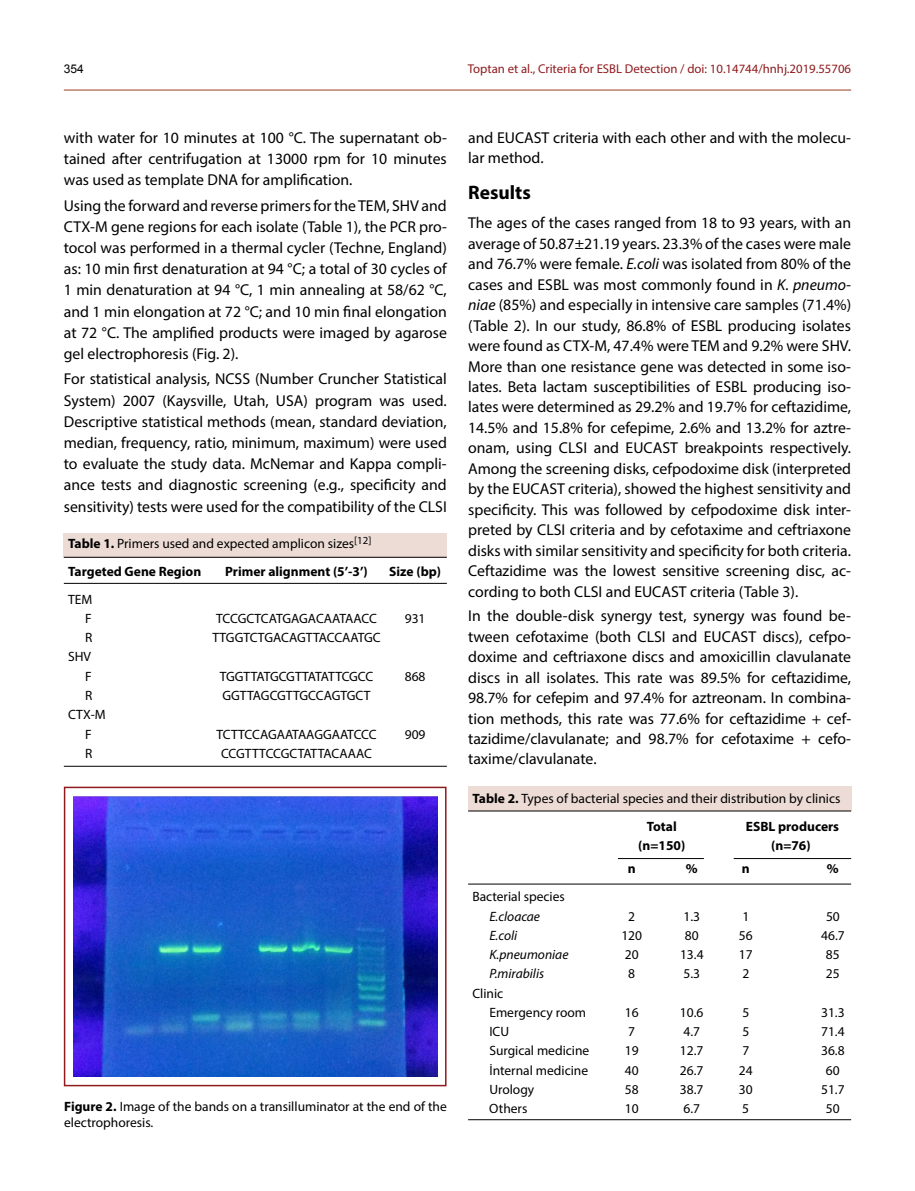
<style>
.page{position:relative;width:915px;height:1191px;background:#fff}
.page>*{position:absolute;margin:0;border:0;box-sizing:border-box;transform-origin:0 0}
.t1{font:700 19.5px "Myriad Pro";color:#000}
.t2{font:15.75px/20.4px "Myriad Pro";color:#000;text-align:justify}
.t3{font:13.5px/19.2px "Myriad Pro";color:#000}
.t4{font:700 13.5px "Myriad Pro";color:#000}
.t5{font:italic 13.5px "Myriad Pro";color:#000}
.t6{font:13.5px "Myriad Pro";letter-spacing:-.02em;color:#000}
.t7{font:12.75px "Myriad Pro";color:#8f1b1e}
.t8{font:12px "Arial";color:#000}
.s1{font-weight:700}
.s2{font-style:italic}
</style>
<div class="page">
<hr style="left:64px;top:89px;width:786px;height:2px;background:#bd7f6c">
<div style="left:64px;top:533px;width:382px;height:24px;background:#ecdcd5"></div>
<hr style="left:64px;top:557px;width:382px;height:1px;background:#000">
<hr style="left:64px;top:583px;width:382px;height:1px;background:#000">
<hr style="left:64px;top:766px;width:382px;height:1px;background:#000">
<div style="left:468px;top:786px;width:382px;height:25px;background:#ecdcd5"></div>
<hr style="left:468px;top:810px;width:382px;height:1px;background:#000">
<hr style="left:468px;top:883px;width:382px;height:1px;background:#000">
<hr style="left:468px;top:1119px;width:382px;height:1px;background:#000">
<hr style="left:617px;top:858px;width:86px;height:1px;background:#000">
<hr style="left:733px;top:858px;width:117px;height:1px;background:#000">
<div style="left:64px;top:786px;width:382px;height:300px;border:2px solid #8f1b1e"></div>
<img style="left:74px;top:796px;width:363px;height:280px">
<p class="t8" style="left:64px;top:60px;width:22px">354</p>
<p class="t7" style="left:467px;top:61px;width:384px">Toptan et al., Criteria for ESBL Detection / doi: 10.14744/hnhj.2019.55706</p>
<p class="t2" style="left:64px;top:126px;width:384px;line-height:21.1px">with water for 10 minutes at 100 °C. The supernatant ob&shy;tained after centrifugation at 13000 rpm for 10 minutes was used as template DNA for amplification.</p>
<p class="t2" style="left:64px;top:194px;width:384px;line-height:21.1px">Using the forward and reverse primers for the TEM, SHV and CTX-M gene regions for each isolate (Table 1), the PCR pro&shy;tocol was performed in a thermal cycler (Techne, England) as: 10 min first denaturation at 94 °C; a total of 30 cycles of 1 min denaturation at 94 °C, 1 min annealing at 58/62 °C, and 1 min elongation at 72 °C; and 10 min final elongation at 72 °C. The amplified products were imaged by agarose gel electrophoresis (Fig. 2).</p>
<p class="t2" style="left:64px;top:368px;width:384px;line-height:21.1px">For statistical analysis, NCSS (Number Cruncher Statistical System) 2007 (Kaysville, Utah, USA) program was used.<br>Descriptive statistical methods (mean, standard deviation, median, frequency, ratio, minimum, maximum) were used to evaluate the study data. McNemar and Kappa compli&shy;ance tests and diagnostic screening (e.g., specificity and sensitivity) tests were used for the compatibility of the CLSI</p>
<p class="t3" style="left:68px;top:529px;width:305px;line-height:27.8px"><span class="s1">Table 1.</span> Primers used and expected amplicon sizes<sup>[12]<br></sup><span class="s1">Targeted Gene Region</span></p>
<p class="t4" style="left:225px;top:562px;width:144px">Primer alignment (5’-3’)</p>
<p class="t4" style="left:389px;top:562px;width:53px">Size (bp)</p>
<p class="t3" style="left:68px;top:589px;width:26px;text-align:right">TEM<br>F</p>
<p class="t3" style="left:216px;top:608px;width:162px">TCCGCTCATGAGACAATAACC</p>
<p class="t3" style="left:404px;top:608px;width:22px">931</p>
<p class="t3" style="left:85px;top:628px;width:9px">R</p>
<p class="t3" style="left:212px;top:628px;width:170px">TTGGTCTGACAGTTACCAATGC</p>
<p class="t3" style="left:68px;top:647px;width:25px;text-align:right">SHV<br>F</p>
<p class="t6" style="left:220px;top:668px;width:155px">TGGTTATGCGTTATATTCGCC</p>
<p class="t3" style="left:404px;top:666px;width:22px">868</p>
<p class="t3" style="left:85px;top:685px;width:9px">R</p>
<p class="t3" style="left:222px;top:685px;width:149px">GGTTAGCGTTGCCAGTGCT</p>
<p class="t3" style="left:68px;top:705px;width:39px;text-align:center">CTX-M<br>F</p>
<p class="t3" style="left:216px;top:724px;width:162px">TCTTCCAGAATAAGGAATCCC</p>
<p class="t3" style="left:404px;top:724px;width:22px">909</p>
<p class="t3" style="left:85px;top:743px;width:9px">R</p>
<p class="t3" style="left:221px;top:743px;width:152px">CCGTTTCCGCTATTACAAAC</p>
<p class="t2" style="left:468px;top:127px;width:384px">and EUCAST criteria with each other and with the molecu&shy;lar method.</p>
<p class="t1" style="left:468px;top:180px;width:64px">Results</p>
<p class="t2" style="left:468px;top:213px;width:384px">The ages of the cases ranged from 18 to 93 years, with an average of 50.87±21.19 years. 23.3% of the cases were male and 76.7% were female. <span class="s2">E.coli</span> was isolated from 80% of the cases and ESBL was most commonly found in <span class="s2">K. pneumo&shy;niae</span> (85%) and especially in intensive care samples (71.4%) (Table 2). In our study, 86.8% of ESBL producing isolates were found as CTX-M, 47.4% were TEM and 9.2% were SHV.<br>More than one resistance gene was detected in some iso&shy;lates. Beta lactam susceptibilities of ESBL producing iso&shy;lates were determined as 29.2% and 19.7% for ceftazidime, 14.5% and 15.8% for cefepime, 2.6% and 13.2% for aztre&shy;onam, using CLSI and EUCAST breakpoints respectively.<br>Among the screening disks, cefpodoxime disk (interpreted by the EUCAST criteria), showed the highest sensitivity and specificity. This was followed by cefpodoxime disk inter&shy;preted by CLSI criteria and by cefotaxime and ceftriaxone disks with similar sensitivity and specificity for both criteria.<br>Ceftazidime was the lowest sensitive screening disc, ac&shy;cording to both CLSI and EUCAST criteria (Table 3).</p>
<p class="t2" style="left:468px;top:605px;width:384px">In the double-disk synergy test, synergy was found be&shy;tween cefotaxime (both CLSI and EUCAST discs), cefpo&shy;doxime and ceftriaxone discs and amoxicillin clavulanate discs in all isolates. This rate was 89.5% for ceftazidime, 98.7% for cefepim and 97.4% for aztreonam. In combina&shy;tion methods, this rate was 77.6% for ceftazidime + cef&shy;tazidime/clavulanate; and 98.7% for cefotaxime + cefo&shy;taxime/clavulanate.</p>
<p class="t3" style="left:646px;top:784px;width:195px;line-height:27.8px;text-indent:-174px"><span class="s1">Table 2.</span> Types of bacterial species and their distribution by clinics<br><span class="s1">Total</span></p>
<p class="t4" style="left:745px;top:817px;width:95px">ESBL producers</p>
<p class="t4" style="left:638px;top:836px;width:48px">(n=150)</p>
<p class="t4" style="left:770px;top:836px;width:41px">(n=76)</p>
<p class="t4" style="left:627px;top:860px;width:9px">n</p>
<p class="t4" style="left:685px;top:860px;width:13px">%</p>
<p class="t4" style="left:741px;top:860px;width:9px">n</p>
<p class="t4" style="left:826px;top:860px;width:13px">%</p>
<p class="t3" style="left:472px;top:887px;width:94px">Bacterial species</p>
<p class="t5" style="left:489px;top:907px;width:52px">E.cloacae</p>
<p class="t3" style="left:628px;top:906px;width:8px">2</p>
<p class="t3" style="left:683px;top:906px;width:18px">1.3</p>
<p class="t3" style="left:742px;top:906px;width:8px">1</p>
<p class="t3" style="left:825px;top:906px;width:15px">50</p>
<p class="t5" style="left:489px;top:927px;width:29px">E.coli</p>
<p class="t3" style="left:621px;top:925px;width:22px">120</p>
<p class="t3" style="left:684px;top:925px;width:15px">80</p>
<p class="t3" style="left:738px;top:925px;width:15px">56</p>
<p class="t3" style="left:820px;top:925px;width:25px">46.7</p>
<p class="t5" style="left:489px;top:946px;width:81px">K.pneumoniae</p>
<p class="t3" style="left:624px;top:944px;width:15px">20</p>
<p class="t3" style="left:679px;top:944px;width:25px">13.4</p>
<p class="t3" style="left:738px;top:944px;width:15px">17</p>
<p class="t3" style="left:825px;top:944px;width:15px">85</p>
<p class="t5" style="left:489px;top:965px;width:56px">P.mirabilis</p>
<p class="t3" style="left:628px;top:964px;width:8px">8</p>
<p class="t3" style="left:683px;top:964px;width:18px">5.3</p>
<p class="t3" style="left:742px;top:964px;width:8px">2</p>
<p class="t3" style="left:825px;top:964px;width:15px">25</p>
<p class="t3" style="left:489px;top:983px;width:98px;text-indent:-17px">Clinic<br>Emergency room</p>
<p class="t3" style="left:624px;top:1002px;width:15px">16</p>
<p class="t3" style="left:679px;top:1002px;width:25px">10.6</p>
<p class="t3" style="left:742px;top:1002px;width:8px">5</p>
<p class="t3" style="left:820px;top:1002px;width:25px">31.3</p>
<p class="t3" style="left:489px;top:1021px;width:21px">ICU</p>
<p class="t3" style="left:628px;top:1021px;width:8px">7</p>
<p class="t3" style="left:683px;top:1021px;width:18px">4.7</p>
<p class="t3" style="left:742px;top:1021px;width:8px">5</p>
<p class="t3" style="left:820px;top:1021px;width:25px">71.4</p>
<p class="t3" style="left:489px;top:1041px;width:101px">Surgical medicine</p>
<p class="t3" style="left:624px;top:1041px;width:15px">19</p>
<p class="t3" style="left:679px;top:1041px;width:25px">12.7</p>
<p class="t3" style="left:742px;top:1041px;width:8px">7</p>
<p class="t3" style="left:820px;top:1041px;width:25px">36.8</p>
<p class="t3" style="left:489px;top:1060px;width:100px">İnternal medicine</p>
<p class="t3" style="left:624px;top:1060px;width:15px">40</p>
<p class="t3" style="left:679px;top:1060px;width:25px">26.7</p>
<p class="t3" style="left:738px;top:1060px;width:15px">24</p>
<p class="t3" style="left:825px;top:1060px;width:15px">60</p>
<p class="t3" style="left:489px;top:1079px;width:46px">Urology</p>
<p class="t3" style="left:624px;top:1079px;width:15px">58</p>
<p class="t3" style="left:679px;top:1079px;width:25px">38.7</p>
<p class="t3" style="left:738px;top:1079px;width:15px">30</p>
<p class="t3" style="left:820px;top:1079px;width:25px">51.7</p>
<p class="t3" style="left:64px;top:1096px;width:384px"><span class="s1">Figure 2.</span> Image of the bands on a transilluminator at the end of the</p>
<p class="t3" style="left:489px;top:1098px;width:40px">Others</p>
<p class="t3" style="left:624px;top:1098px;width:15px">10</p>
<p class="t3" style="left:683px;top:1098px;width:18px">6.7</p>
<p class="t3" style="left:742px;top:1098px;width:8px">5</p>
<p class="t3" style="left:825px;top:1098px;width:15px">50</p>
<p class="t3" style="left:64px;top:1112px;width:91px">electrophoresis.</p>
</div>
